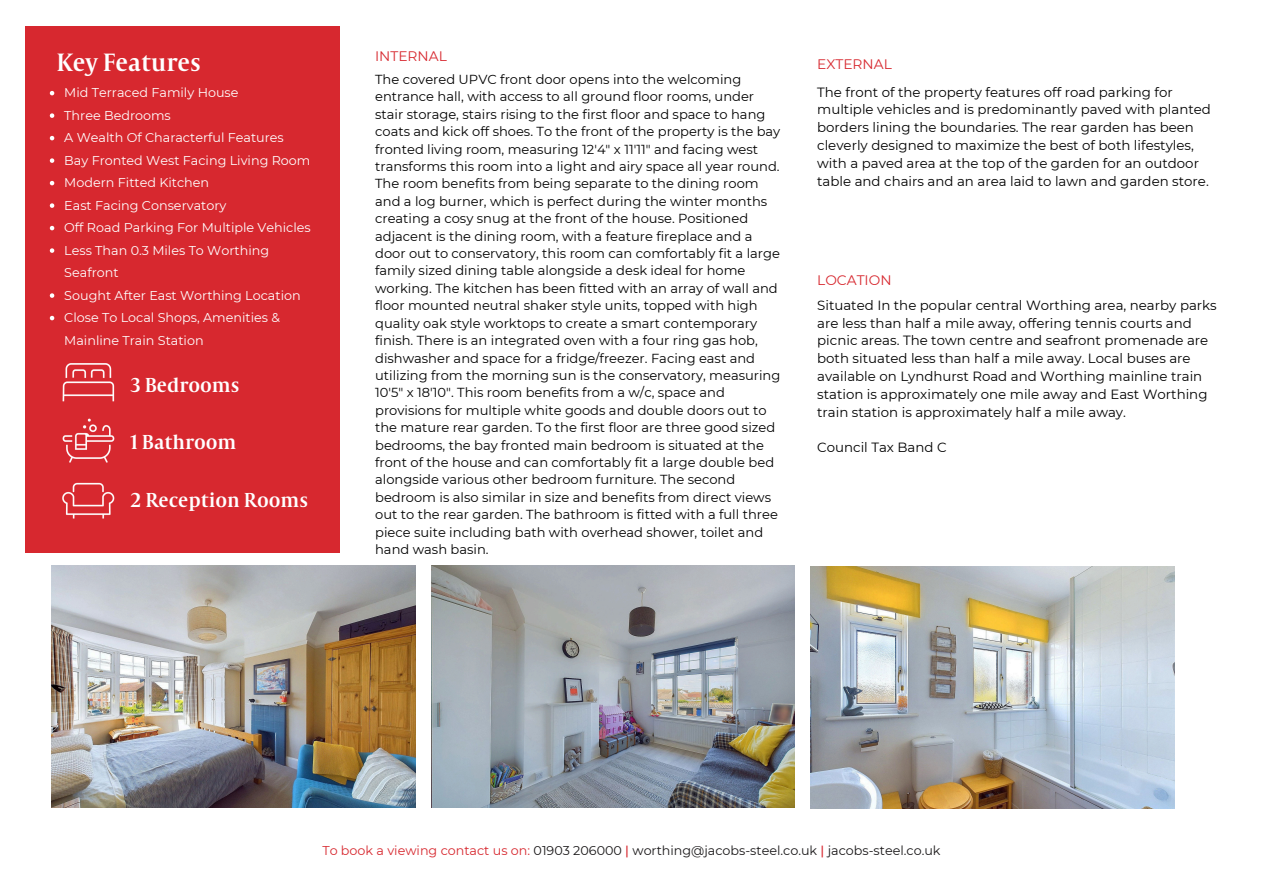
<style>
.page{position:relative;width:1263px;height:894px;background:#fff}
.page>*{position:absolute;margin:0;border:0;box-sizing:border-box;transform-origin:0 0}
.t1{font:27.6px "Capitolium Road";color:#fff}
.t2{font:22.2px "Capitolium Road";color:#fff}
.t3{font:13.8px "Montserrat";color:#d7282f}
.t4{font:13.35px/17.9px "Montserrat";color:#000}
.t5{font:13.05px/17.4px "Montserrat";color:#000}
.t6{font:12.75px/22.5px "Montserrat";color:#fff}
.t7{font:12.75px "Montserrat";color:#191718}
.s1{color:#d7282f}
.s2{font-weight:500;color:#d7282f}
</style>
<div class="page">
<div style="left:25px;top:26px;width:314px;height:526px;background:#d7282f"></div>
<img style="left:62px;top:482px;width:53px;height:37px">
<img style="left:62px;top:418px;width:53px;height:45px">
<img style="left:62px;top:363px;width:53px;height:39px">
<img style="left:431px;top:565px;width:364px;height:242px">
<img style="left:811px;top:566px;width:363px;height:242px">
<svg style="left:50px;top:91px;width:4px;height:4px"></svg>
<svg style="left:50px;top:113px;width:4px;height:5px"></svg>
<svg style="left:50px;top:136px;width:4px;height:4px"></svg>
<svg style="left:50px;top:158px;width:4px;height:5px"></svg>
<svg style="left:50px;top:181px;width:4px;height:4px"></svg>
<svg style="left:50px;top:203px;width:4px;height:5px"></svg>
<svg style="left:50px;top:226px;width:4px;height:4px"></svg>
<svg style="left:50px;top:248px;width:4px;height:5px"></svg>
<svg style="left:50px;top:293px;width:4px;height:5px"></svg>
<svg style="left:50px;top:316px;width:4px;height:4px"></svg>
<img style="left:52px;top:565px;width:363px;height:242px">
<h2 class="t1" style="left:57px;top:53px;width:146px">Key Features</h2>
<p class="t6" style="left:64px;top:81px;width:176px">Mid Terraced Family House</p>
<p class="t6" style="left:64px;top:104px;width:108px">Three Bedrooms</p>
<p class="t6" style="left:64px;top:126px;width:221px">A Wealth Of Characterful Features</p>
<p class="t6" style="left:64px;top:149px;width:248px">Bay Fronted West Facing Living Room</p>
<p class="t6" style="left:64px;top:171px;width:146px">Modern Fitted Kitchen</p>
<p class="t6" style="left:64px;top:194px;width:164px">East Facing Conservatory</p>
<h2 class="t6" style="left:64px;top:216px;width:248px">Off Road Parking For Multiple Vehicles</h2>
<p class="t6" style="left:64px;top:239px;width:206px">Less Than 0.3 Miles To Worthing<br>Seafront</p>
<h2 class="t6" style="left:64px;top:284px;width:238px">Sought After East Worthing Location</h2>
<p class="t6" style="left:64px;top:306px;width:217px">Close To Local Shops, Amenities &amp;<br>Mainline Train Station</p>
<h3 class="t2" style="left:130px;top:377px;width:111px">3 Bedrooms</h3>
<p class="t2" style="left:130px;top:435px;width:108px">1 Bathroom</p>
<p class="t2" style="left:130px;top:492px;width:179px">2 Reception Rooms</p>
<p class="t3" style="left:375px;top:47px;width:73px">INTERNAL</p>
<h3 class="t5" style="left:375px;top:70px;width:407px">The covered UPVC front door opens into the welcoming entrance hall, with access to all ground floor rooms, under stair storage, stairs rising to the first floor and space to hang coats and kick off shoes. To the front of the property is the bay fronted living room, measuring 12'4" x 11'11" and facing west transforms this room into a light and airy space all year round.<br>The room benefits from being separate to the dining room and a log burner, which is perfect during the winter months creating a cosy snug at the front of the house. Positioned adjacent is the dining room, with a feature fireplace and a door out to conservatory, this room can comfortably fit a large family sized dining table alongside a desk ideal for home working. The kitchen has been fitted with an array of wall and floor mounted neutral shaker style units, topped with high quality oak style worktops to create a smart contemporary finish. There is an integrated oven with a four ring gas hob, dishwasher and space for a fridge/freezer. Facing east and utilizing from the morning sun is the conservatory, measuring 10'5" x 18'10". This room benefits from a w/c, space and provisions for multiple white goods and double doors out to the mature rear garden. To the first floor are three good sized bedrooms, the bay fronted main bedroom is situated at the front of the house and can comfortably fit a large double bed alongside various other bedroom furniture. The second bedroom is also similar in size and benefits from direct views out to the rear garden. The bathroom is fitted with a full three piece suite including bath with overhead shower, toilet and hand wash basin.</h3>
<p class="t3" style="left:817px;top:56px;width:76px">EXTERNAL</p>
<p class="t4" style="left:817px;top:83px;width:395px">The front of the property features off road parking for multiple vehicles and is predominantly paved with planted borders lining the boundaries. The rear garden has been cleverly designed to maximize the best of both lifestyles, with a paved area at the top of the garden for an outdoor table and chairs and an area laid to lawn and garden store.</p>
<p class="t3" style="left:817px;top:272px;width:76px">LOCATION</p>
<h3 class="t4" style="left:817px;top:296px;width:401px">Situated In the popular central Worthing area, nearby parks are less than half a mile away, offering tennis courts and picnic areas. The town centre and seafront promenade are both situated less than half a mile away. Local buses are available on Lyndhurst Road and Worthing mainline train station is approximately one mile away and East Worthing train station is approximately half a mile away.</h3>
<p class="t4" style="left:817px;top:438px;width:131px">Council Tax Band C</p>
<p class="t7" style="left:322px;top:842px;width:620px"><span class="s1">To book a viewing contact us on:</span> 01903 206000 <span class="s2">|</span> worthing@jacobs-steel.co.uk <span class="s2">|</span> jacobs-steel.co.uk</p>
</div>
